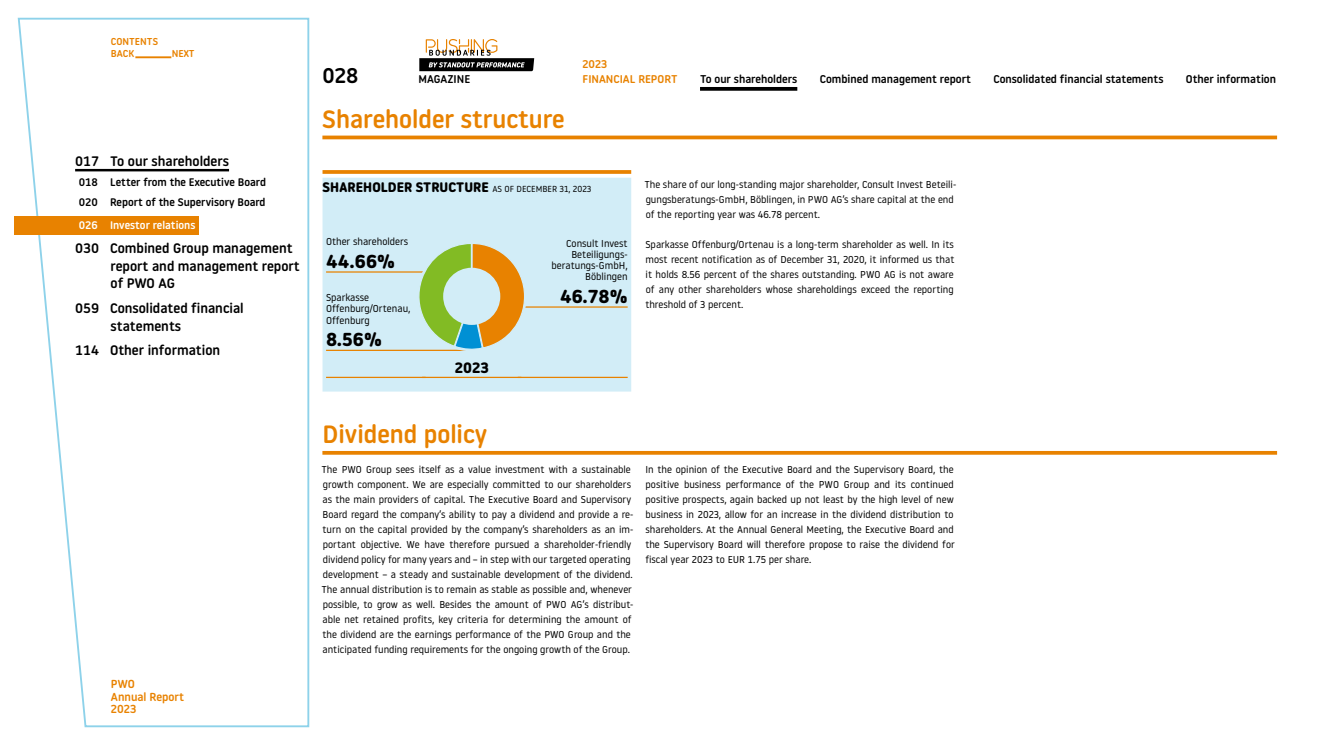
<style>
.page{position:relative;width:1322px;height:745px;background:#fff}
.page>*{position:absolute;margin:0;border:0;box-sizing:border-box;transform-origin:0 0}
.t1{font:500 25px "Noway Round";color:#e88200}
.t2{font:500 21.25px "Noway Round";color:#000}
.t3{font:700 18.75px "Noway Round";color:#000}
.t4{font:700 15px "Noway Round";color:#000}
.t5{font:500 13.75px/17.5px "Noway Round";color:#000}
.t6{font:700 13.75px "Noway Round";color:#000}
.t7{font:500 11.62px/12.5px "Noway Round";color:#e88200}
.t8{font:500 11.25px "Noway Round";color:#000}
.t9{font:500 11.25px/15px "Noway Round";color:#e88200}
.t10{font:500 11px/19.6px "Noway Round";color:#000}
.t11{font:500 11px "Noway Round";color:#fff}
.t12{font:10px/15px "Noway Round";color:#000}
.t13{font:500 10px/12px "Noway Round";color:#e88200}
.s1{font-weight:400;font-size:8.75px}
</style>
<div class="page">
<svg style="left:17px;top:17px;width:293px;height:710px"></svg>
<svg style="left:700px;top:87px;width:97px;height:4px"></svg>
<hr style="left:135px;top:56px;width:36px;height:2px;background:#e88200">
<hr style="left:75px;top:169px;width:154px;height:2px;background:#000">
<div style="left:15px;top:216px;width:184px;height:18px;background:#e88200"></div>
<svg style="left:324px;top:135px;width:951px;height:4px;background:#eb9425"></svg>
<div style="left:322px;top:178px;width:309px;height:213px;background:#d2edf7"></div>
<svg style="left:322px;top:170px;width:309px;height:4px"></svg>
<hr style="left:326px;top:271px;width:103px;height:1px;background:#e88200">
<hr style="left:326px;top:349px;width:146px;height:2px;background:#e88200">
<hr style="left:466px;top:306px;width:162px;height:1px;background:#e88200">
<svg style="left:412px;top:242px;width:114px;height:108px;background:#b8bc76"></svg>
<div style="left:444px;top:268px;width:55px;height:55px;background:#d2edf7;border-radius:50%"></div>
<div style="left:443px;top:267px;width:57px;height:58px;border:2px solid #d2edf7;border-radius:50%"></div>
<hr style="left:326px;top:376px;width:100px;height:2px;background:#e88200">
<hr style="left:422px;top:376px;width:99px;height:2px;background:#e88200">
<hr style="left:518px;top:376px;width:110px;height:2px;background:#e88200">
<hr style="left:324px;top:451px;width:951px;height:3px;background:#e88200">
<svg style="left:419px;top:39px;width:115px;height:32px"></svg>
<p class="t13" style="left:111px;top:35px;width:49px">CONTENTS<br>BACK</p>
<p class="t13" style="left:172px;top:47px;width:24px">NEXT</p>
<h3 class="t5" style="left:75px;top:152px;width:155px">017 To our shareholders</h3>
<p class="t10" style="left:79px;top:172px;width:189px">018 Letter from the Executive Board<br>020 Report of the Supervisory Board</p>
<p class="t11" style="left:79px;top:217px;width:118px">026 Investor relations</p>
<h3 class="t5" style="left:111px;top:239px;width:191px;text-indent:-35px">030 Combined Group management report and management report of PWO AG</h3>
<h3 class="t5" style="left:111px;top:299px;width:135px;text-indent:-35px">059 Consolidated financial statements</h3>
<h3 class="t5" style="left:75px;top:341px;width:147px">114 Other information</h3>
<p class="t7" style="left:111px;top:677px;width:75px">PWO<br>Annual Report<br>2023</p>
<h2 class="t2" style="left:322px;top:60px;width:38px">028</h2>
<p class="t8" style="left:418px;top:71px;width:53px">MAGAZINE</p>
<h1 class="t1" style="left:323px;top:101px;width:244px">Shareholder structure</h1>
<p class="t9" style="left:582px;top:56px;width:97px">2023<br>FINANCIAL REPORT</p>
<p class="t8" style="left:700px;top:71px;width:99px">To our shareholders</p>
<p class="t8" style="left:820px;top:71px;width:153px">Combined management report</p>
<p class="t8" style="left:993px;top:71px;width:171px">Consolidated financial statements</p>
<p class="t8" style="left:1186px;top:71px;width:92px">Other information</p>
<h3 class="t6" style="left:322px;top:179px;width:270px">SHAREHOLDER STRUCTURE <span class="s1">AS OF DECEMBER 31, 2023</span></h3>
<p class="t12" style="left:326px;top:234px;width:84px">Other shareholders</p>
<h3 class="t3" style="left:326px;top:250px;width:71px">44.66%</h3>
<p class="t12" style="left:326px;top:291px;width:86px;line-height:11.2px">Sparkasse<br>Offenburg/Ortenau,<br>Offenburg</p>
<h3 class="t3" style="left:326px;top:328px;width:57px">8.56%</h3>
<h3 class="t4" style="left:455px;top:359px;width:35px">2023</h3>
<p class="t12" style="left:551px;top:237px;width:78px;line-height:11.2px;text-align:right">Consult Invest<br>Beteiligungs&shy;beratungs-GmbH,<br>Böblingen</p>
<h3 class="t3" style="left:560px;top:285px;width:69px">46.78%</h3>
<p class="t12" style="left:644px;top:176px;width:313px">The share of our long-standing major shareholder, Consult Invest Beteili&shy;gungsberatungs-GmbH, Böblingen, in PWO AG’s share capital at the end of the reporting year was 46.78 percent.</p>
<p class="t12" style="left:645px;top:236px;width:311px;text-align:justify">Sparkasse Offenburg/Ortenau is a long-term shareholder as well. In its most recent notification as of December 31, 2020, it informed us that it holds 8.56 percent of the shares outstanding. PWO AG is not aware of any other shareholders whose shareholdings exceed the reporting threshold of 3 percent.</p>
<h1 class="t1" style="left:322px;top:416px;width:166px">Dividend policy</h1>
<p class="t12" style="left:321px;top:461px;width:313px">The PWO Group sees itself as a value investment with a sustainable growth component. We are especially committed to our shareholders as the main providers of capital. The Executive Board and Supervisory Board regard the company’s ability to pay a dividend and provide a re&shy;turn on the capital provided by the company’s shareholders as an im&shy;portant objective. We have therefore pursued a shareholder-friendly dividend policy for many years and – in step with our targeted operating development – a steady and sustainable development of the dividend.<br>The annual distribution is to remain as stable as possible and, whenever possible, to grow as well. Besides the amount of PWO AG’s distribut&shy;able net retained profits, key criteria for determining the amount of the dividend are the earnings performance of the PWO Group and the anticipated funding requirements for the ongoing growth of the Group.</p>
<p class="t12" style="left:645px;top:461px;width:311px;text-align:justify">In the opinion of the Executive Board and the Supervisory Board, the positive business performance of the PWO Group and its continued positive prospects, again backed up not least by the high level of new business in 2023, allow for an increase in the dividend distribution to shareholders. At the Annual General Meeting, the Executive Board and the Supervisory Board will therefore propose to raise the dividend for fiscal year 2023 to EUR 1.75 per share.</p>
</div>
